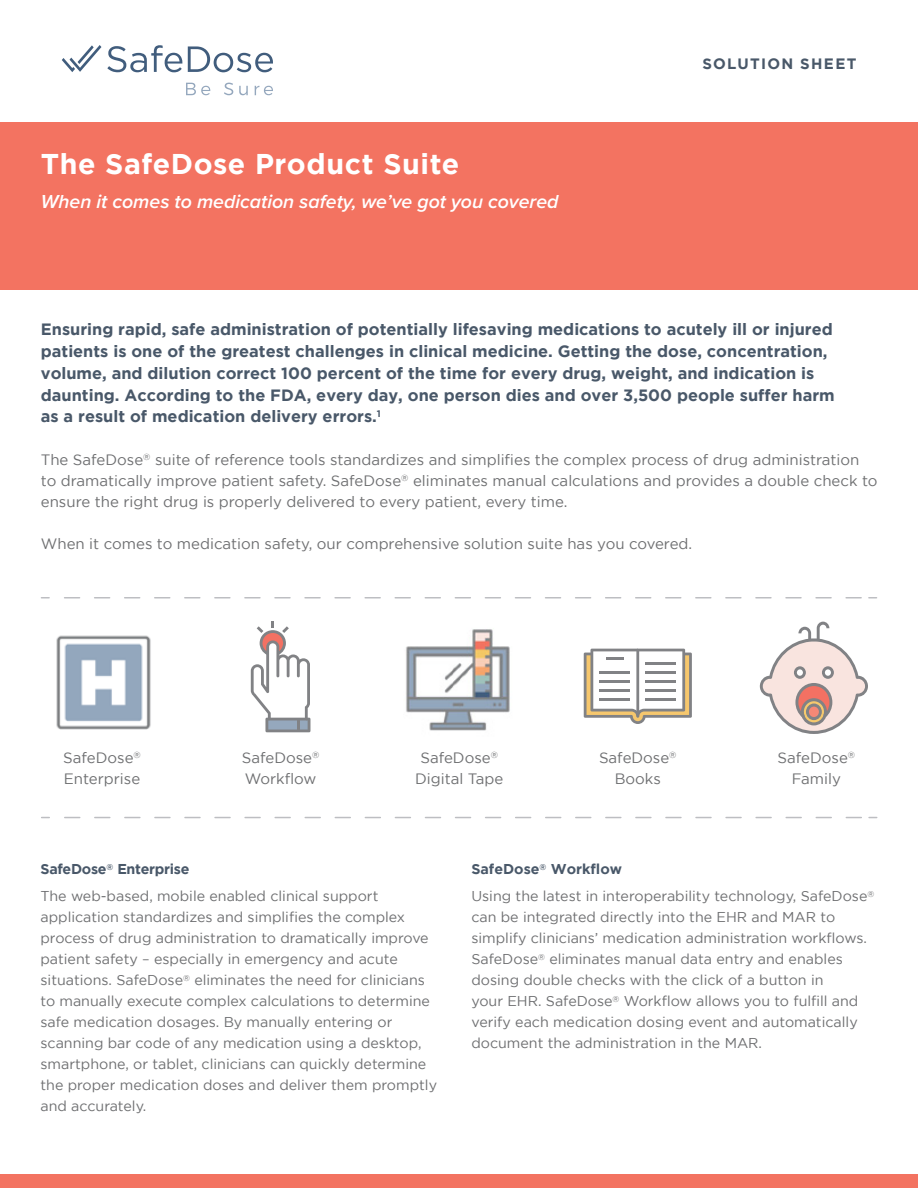
<style>
.page{position:relative;width:918px;height:1188px;background:#fff}
.page>*{position:absolute;margin:0;border:0;box-sizing:border-box;transform-origin:0 0}
.t1{font:700 28.5px "Gotham";letter-spacing:.02em;color:#fff}
.t2{font:italic 600 19.5px "Proxima Nova";color:#fff}
.t3{font:700 16.35px/21.8px "Gotham";color:#495869}
.t4{font:15px/21px "Gotham";color:#6e6f71}
.t5{font:700 15px "Gotham";letter-spacing:.09em;color:#495869}
.t6{font:14.25px/21px "Gotham";color:#6e6f71}
.s1{font-weight:700;color:#495869}
</style>
<div class="page">
<div style="left:0;top:122px;width:918px;height:167px;background:#f37361"></div>
<div style="left:0;top:1174px;width:918px;height:14px;background:#f37361"></div>
<svg style="left:584px;top:649px;width:108px;height:75px"></svg>
<hr style="left:606px;top:657px;width:17px;height:3px;background:#818285">
<hr style="left:600px;top:672px;width:30px;height:2px;background:#818285">
<hr style="left:600px;top:680px;width:30px;height:3px;background:#818285">
<hr style="left:600px;top:689px;width:30px;height:3px;background:#818285">
<hr style="left:600px;top:698px;width:30px;height:2px;background:#818285">
<hr style="left:646px;top:672px;width:30px;height:2px;background:#818285">
<hr style="left:646px;top:662px;width:30px;height:3px;background:#818285">
<hr style="left:646px;top:680px;width:30px;height:3px;background:#818285">
<hr style="left:646px;top:689px;width:30px;height:3px;background:#818285">
<hr style="left:646px;top:698px;width:30px;height:2px;background:#818285">
<svg style="left:251px;top:622px;width:59px;height:110px"></svg>
<svg style="left:760px;top:622px;width:108px;height:112px"></svg>
<img style="left:406px;top:629px;width:104px;height:102px">
<img style="left:56px;top:635px;width:95px;height:95px">
<svg style="left:65px;top:817px;width:796px;height:1px"></svg>
<svg style="left:65px;top:597px;width:796px;height:1px"></svg>
<svg style="left:186px;top:83px;width:24px;height:12px"></svg>
<svg style="left:224px;top:83px;width:9px;height:12px"></svg>
<svg style="left:239px;top:86px;width:9px;height:9px"></svg>
<svg style="left:255px;top:86px;width:18px;height:9px"></svg>
<svg style="left:107px;top:45px;width:75px;height:27px"></svg>
<svg style="left:188px;top:46px;width:85px;height:26px"></svg>
<svg style="left:62px;top:45px;width:39px;height:27px"></svg>
<h1 class="t1" style="left:41px;top:147px;width:420px">The SafeDose Product Suite</h1>
<h2 class="t2" style="left:41px;top:187px;width:519px">When it comes to medication safety, we’ve got you covered</h2>
<p class="t5" style="left:702px;top:55px;width:156px">SOLUTION SHEET</p>
<p class="t3" style="left:41px;top:318px;width:795px">Ensuring rapid, safe administration of potentially lifesaving medications to acutely ill or injured patients is one of the greatest challenges in clinical medicine. Getting the dose, concentration, volume, and dilution correct 100 percent of the time for every drug, weight, and indication is daunting. According to the FDA, every day, one person dies and over 3,500 people suffer harm as a result of medication delivery errors.<sup>1</sup></p>
<p class="t4" style="left:41px;top:449px;width:838px">The SafeDose<sup>®</sup> suite of reference tools standardizes and simplifies the complex process of drug administration to dramatically improve patient safety. SafeDose<sup>®</sup> eliminates manual calculations and provides a double check to ensure the right drug is properly delivered to every patient, every time.</p>
<p class="t4" style="left:41px;top:533px;width:653px">When it comes to medication safety, our comprehensive solution suite has you covered.</p>
<p class="t4" style="left:63px;top:747px;width:79px">SafeDose<sup>®<br></sup>Enterprise</p>
<p class="t4" style="left:242px;top:747px;width:79px">SafeDose<sup>®<br></sup>Workflow</p>
<p class="t4" style="left:415px;top:747px;width:90px;text-align:center">SafeDose<sup>®<br></sup>Digital Tape</p>
<p class="t4" style="left:599px;top:747px;width:79px;text-align:center">SafeDose<sup>®<br></sup>Books</p>
<p class="t4" style="left:778px;top:747px;width:79px;text-align:center">SafeDose<sup>®<br></sup>Family</p>
<p class="t6" style="left:40px;top:856px;width:339px;line-height:27px"><span class="s1">SafeDose</span><sup>®</sup> <span class="s1">Enterprise<br></span>The web-based, mobile enabled clinical support</p>
<p class="t6" style="left:40px;top:907px;width:398px">application standardizes and simplifies the complex process of drug administration to dramatically improve patient safety – especially in emergency and acute situations. SafeDose<sup>®</sup> eliminates the need for clinicians to manually execute complex calculations to determine safe medication dosages. By manually entering or scanning bar code of any medication using a desktop, smartphone, or tablet, clinicians can quickly determine the proper medication doses and deliver them promptly and accurately.</p>
<p class="t6" style="left:471px;top:856px;width:404px;line-height:27px"><span class="s1">SafeDose</span><sup>®</sup> <span class="s1">Workflow<br></span>Using the latest in interoperability technology, SafeDose<sup>®</sup></p>
<p class="t6" style="left:471px;top:907px;width:397px">can be integrated directly into the EHR and MAR to simplify clinicians’ medication administration workflows.<br>SafeDose<sup>®</sup> eliminates manual data entry and enables dosing double checks with the click of a button in<br>your EHR. SafeDose<sup>®</sup> Workflow allows you to fulfill and verify each medication dosing event and automatically document the administration in the MAR.</p>
</div>
